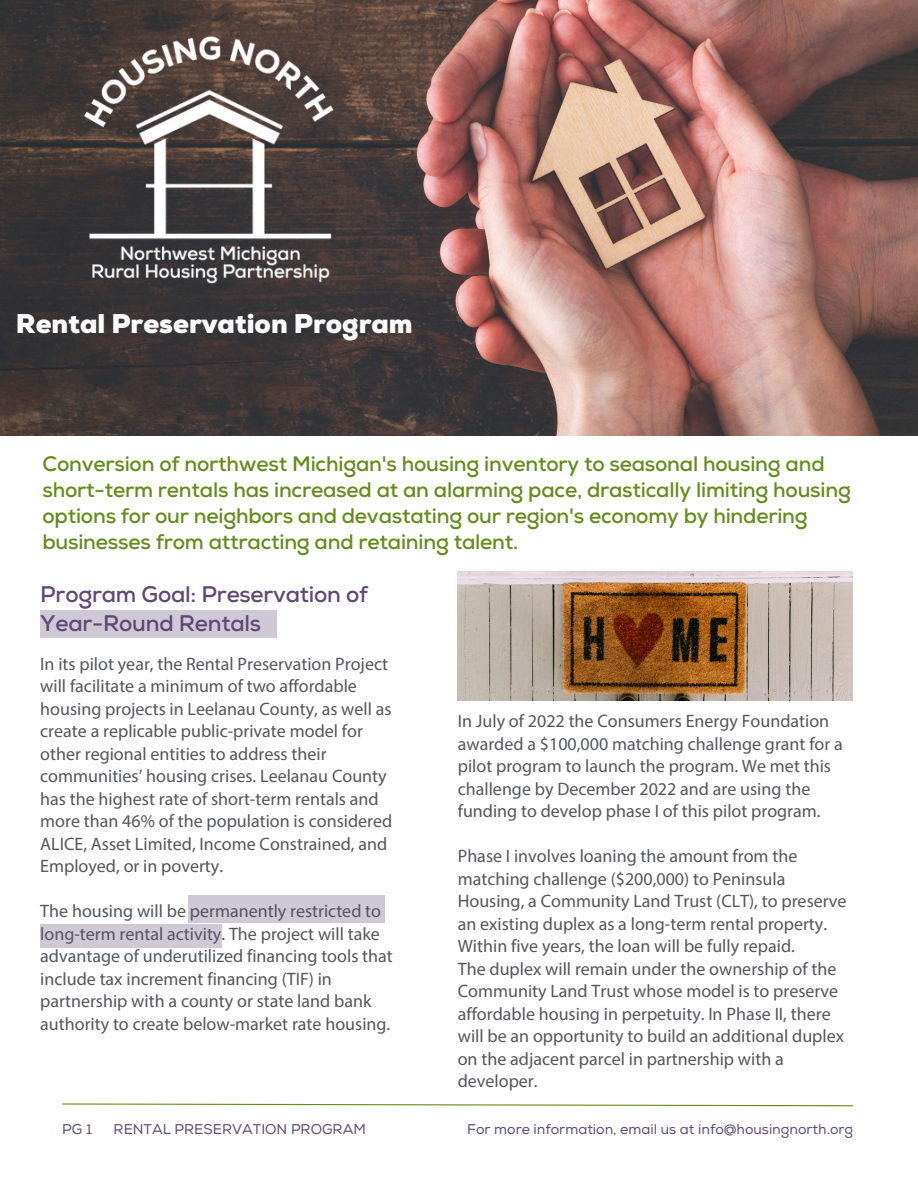
<style>
.page{position:relative;width:918px;height:1188px;background:#fff}
.page>*{position:absolute;margin:0;border:0;box-sizing:border-box;transform-origin:0 0}
.t1{font:900 27px "Nexa";color:#fff}
.t2{font:700 22.5px/28.5px "Nexa";letter-spacing:-.01em;color:#5f4876}
.t3{font:700 21px/25.8px "Nexa";letter-spacing:-.01em;color:#638c1c}
.t4{font:18px/22.5px "Myriad Pro";color:#54565a}
.t5{font:14.1px "Nexa";color:#5f4876}
</style>
<div class="page">
<svg style="left:62px;top:1103px;width:792px;height:4px"></svg>
<img style="left:458px;top:572px;width:395px;height:128px">
<div style="left:40px;top:610px;width:237px;height:27px;background:#cfc9d6"></div>
<img style="left:0;top:0;width:918px;height:435px">
<img style="left:68px;top:19px;width:281px;height:281px">
<div style="left:188px;top:896px;width:197px;height:27px;background:#cfc9d6"></div>
<div style="left:40px;top:924px;width:181px;height:24px;background:#cfc9d6"></div>
<h1 class="t1" style="left:16px;top:307px;width:398px">Rental Preservation Program</h1>
<p class="t3" style="left:42px;top:452px;width:810px">Conversion of northwest Michigan's housing inventory to seasonal housing and short-term rentals has increased at an alarming pace, drastically limiting housing options for our neighbors and devastating our region's economy by hindering businesses from attracting and retaining talent.</p>
<p class="t2" style="left:40px;top:581px;width:329px">Program Goal: Preservation of<br>Year-Round Rentals</p>
<p class="t4" style="left:40px;top:654px;width:354px">In its pilot year, the Rental Preservation Project will facilitate a minimum of two affordable housing projects in Leelanau County, as well as create a replicable public-private model for other regional entities to address their communities’ housing crises. Leelanau County has the highest rate of short-term rentals and more than 46% of the population is considered ALICE, Asset Limited, Income Constrained, and Employed, or in poverty.</p>
<p class="t4" style="left:40px;top:902px;width:354px">The housing will be permanently restricted to long-term rental activity. The project will take advantage of underutilized financing tools that include tax increment financing (TIF) in partnership with a county or state land bank authority to create below-market rate housing.</p>
<p class="t4" style="left:458px;top:711px;width:387px">In July of 2022 the Consumers Energy Foundation awarded a $100,000 matching challenge grant for a pilot program to launch the program. We met this challenge by December 2022 and are using the funding to develop phase I of this pilot program.</p>
<p class="t4" style="left:458px;top:846px;width:390px">Phase I involves loaning the amount from the matching challenge ($200,000) to Peninsula Housing, a Community Land Trust (CLT), to preserve an existing duplex as a long-term rental property.<br>Within five years, the loan will be fully repaid.<br>The duplex will remain under the ownership of the Community Land Trust whose model is to preserve affordable housing in perpetuity. In Phase II, there will be an opportunity to build an additional duplex on the adjacent parcel in partnership with a developer.</p>
<p class="t5" style="left:62px;top:1121px;width:31px">PG 1</p>
<p class="t5" style="left:114px;top:1121px;width:254px">RENTAL PRESERVATION PROGRAM</p>
<p class="t5" style="left:467px;top:1121px;width:387px">For more information, email us at info@housingnorth.org</p>
</div>
